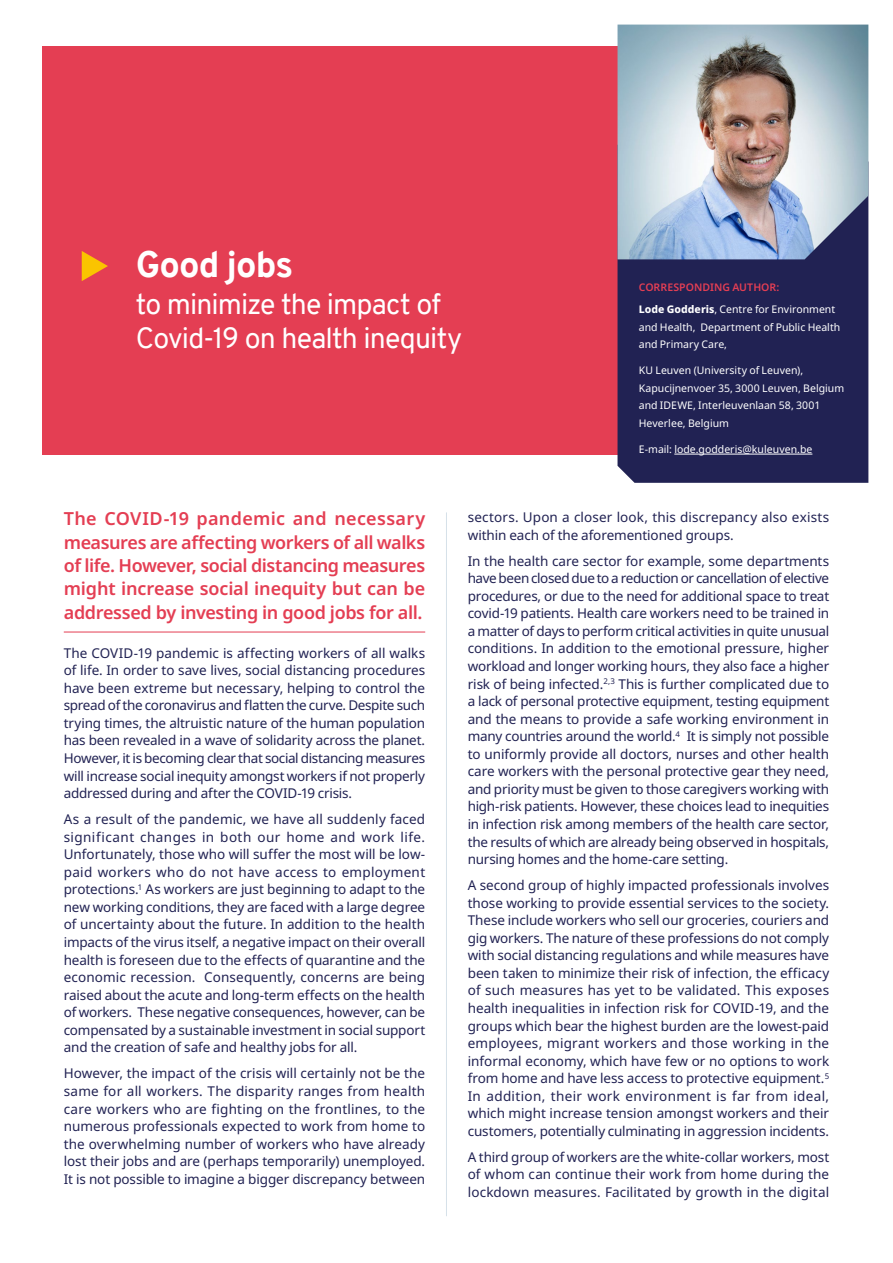
<style>
.page{position:relative;width:893px;height:1263px;background:#fff}
.page>*{position:absolute;margin:0;border:0;box-sizing:border-box;transform-origin:0 0}
.t1{font:800 36px "Overpass";letter-spacing:-.025em;color:#fff}
.t2{font:28.5px/34.2px "Overpass";letter-spacing:-.03em;color:#fff}
.t3{font:600 18px/23.4px "Noto Sans";letter-spacing:-.02em;color:#e43e53;text-align:justify}
.t4{font:13.5px/17.5px "Noto Sans";letter-spacing:-.01em;color:#212253;text-align:justify}
.t5{font:10.5px/17.5px "Noto Sans";color:#fff}
.s1{font-weight:600;color:#e43e53}
.s2{font-weight:800}
</style>
<div class="page">
<div style="left:43px;top:47px;width:807px;height:408px;background:#e43e53"></div>
<div style="left:617px;top:259px;width:251px;height:224px;background:#212253"></div>
<hr style="left:674px;top:454px;width:138px;height:1px;background:#fff">
<img style="left:617px;top:25px;width:251px;height:234px">
<hr style="left:64px;top:632px;width:361px;height:1px;background:#e43e53">
<hr style="left:446px;top:512px;width:1px;height:704px;background:#d6e1e9">
<svg style="left:82px;top:251px;width:26px;height:30px"></svg>
<h1 class="t1" style="left:136px;top:239px;width:159px">Good jobs</h1>
<h2 class="t2" style="left:136px;top:287px;width:328px">to minimize the impact of<br>Covid-19 on health inequity</h2>
<p class="t5" style="left:639px;top:277px;width:198px;line-height:21.8px"><span class="s1">CORRESPONDING AUTHOR:<br></span><span class="s2">Lode Godderis</span>, Centre for Environment</p>
<p class="t5" style="left:639px;top:318px;width:203px">and Health, Department of Public Health and Primary Care,</p>
<p class="t5" style="left:639px;top:362px;width:207px">KU Leuven (University of Leuven),<br>Kapucijnenvoer 35, 3000 Leuven, Belgium and IDEWE, Interleuvenlaan 58, 3001<br>Heverlee, Belgium</p>
<p class="t5" style="left:639px;top:441px;width:175px">E-mail: lode.godderis@kuleuven.be</p>
<h3 class="t3" style="left:64px;top:507px;width:363px">The COVID-19 pandemic and necessary measures are affecting workers of all walks of life. However, social distancing measures might increase social inequity but can be addressed by investing in good jobs for all.</h3>
<p class="t4" style="left:64px;top:644px;width:363px">The COVID-19 pandemic is affecting workers of all walks of life. In order to save lives, social distancing procedures have been extreme but necessary, helping to control the spread of the coronavirus and flatten the curve. Despite such trying times, the altruistic nature of the human population has been revealed in a wave of solidarity across the planet.<br>However, it is becoming clear that social distancing measures will increase social inequity amongst workers if not properly addressed during and after the COVID-19 crisis.</p>
<p class="t4" style="left:64px;top:811px;width:363px">As a result of the pandemic, we have all suddenly faced significant changes in both our home and work life.<br>Unfortunately, those who will suffer the most will be low&shy;paid workers who do not have access to employment protections.<sup>1</sup> As workers are just beginning to adapt to the new working conditions, they are faced with a large degree of uncertainty about the future. In addition to the health impacts of the virus itself, a negative impact on their overall health is foreseen due to the effects of quarantine and the economic recession. Consequently, concerns are being raised about the acute and long-term effects on the health of workers. These negative consequences, however, can be compensated by a sustainable investment in social support and the creation of safe and healthy jobs for all.</p>
<p class="t4" style="left:64px;top:1065px;width:363px">However, the impact of the crisis will certainly not be the same for all workers. The disparity ranges from health care workers who are fighting on the frontlines, to the numerous professionals expected to work from home to the overwhelming number of workers who have already lost their jobs and are (perhaps temporarily) unemployed.<br>It is not possible to imagine a bigger discrepancy between</p>
<p class="t4" style="left:468px;top:509px;width:363px">sectors. Upon a closer look, this discrepancy also exists within each of the aforementioned groups.</p>
<p class="t4" style="left:468px;top:552px;width:363px">In the health care sector for example, some departments have been closed due to a reduction or cancellation of elective procedures, or due to the need for additional space to treat covid-19 patients. Health care workers need to be trained in a matter of days to perform critical activities in quite unusual conditions. In addition to the emotional pressure, higher workload and longer working hours, they also face a higher risk of being infected.<sup>2,3</sup> This is further complicated due to a lack of personal protective equipment, testing equipment and the means to provide a safe working environment in many countries around the world.<sup>4</sup> It is simply not possible to uniformly provide all doctors, nurses and other health care workers with the personal protective gear they need, and priority must be given to those caregivers working with high-risk patients. However, these choices lead to inequities in infection risk among members of the health care sector, the results of which are already being observed in hospitals, nursing homes and the home-care setting.</p>
<p class="t4" style="left:468px;top:877px;width:363px">A second group of highly impacted professionals involves those working to provide essential services to the society.<br>These include workers who sell our groceries, couriers and gig workers. The nature of these professions do not comply with social distancing regulations and while measures have been taken to minimize their risk of infection, the efficacy of such measures has yet to be validated. This exposes health inequalities in infection risk for COVID-19, and the groups which bear the highest burden are the lowest-paid employees, migrant workers and those working in the informal economy, which have few or no options to work from home and have less access to protective equipment.<sup>5<br></sup>In addition, their work environment is far from ideal, which might increase tension amongst workers and their customers, potentially culminating in aggression incidents.</p>
<p class="t4" style="left:468px;top:1148px;width:363px">A third group of workers are the white-collar workers, most of whom can continue their work from home during the lockdown measures. Facilitated by growth in the digital</p>
</div>
